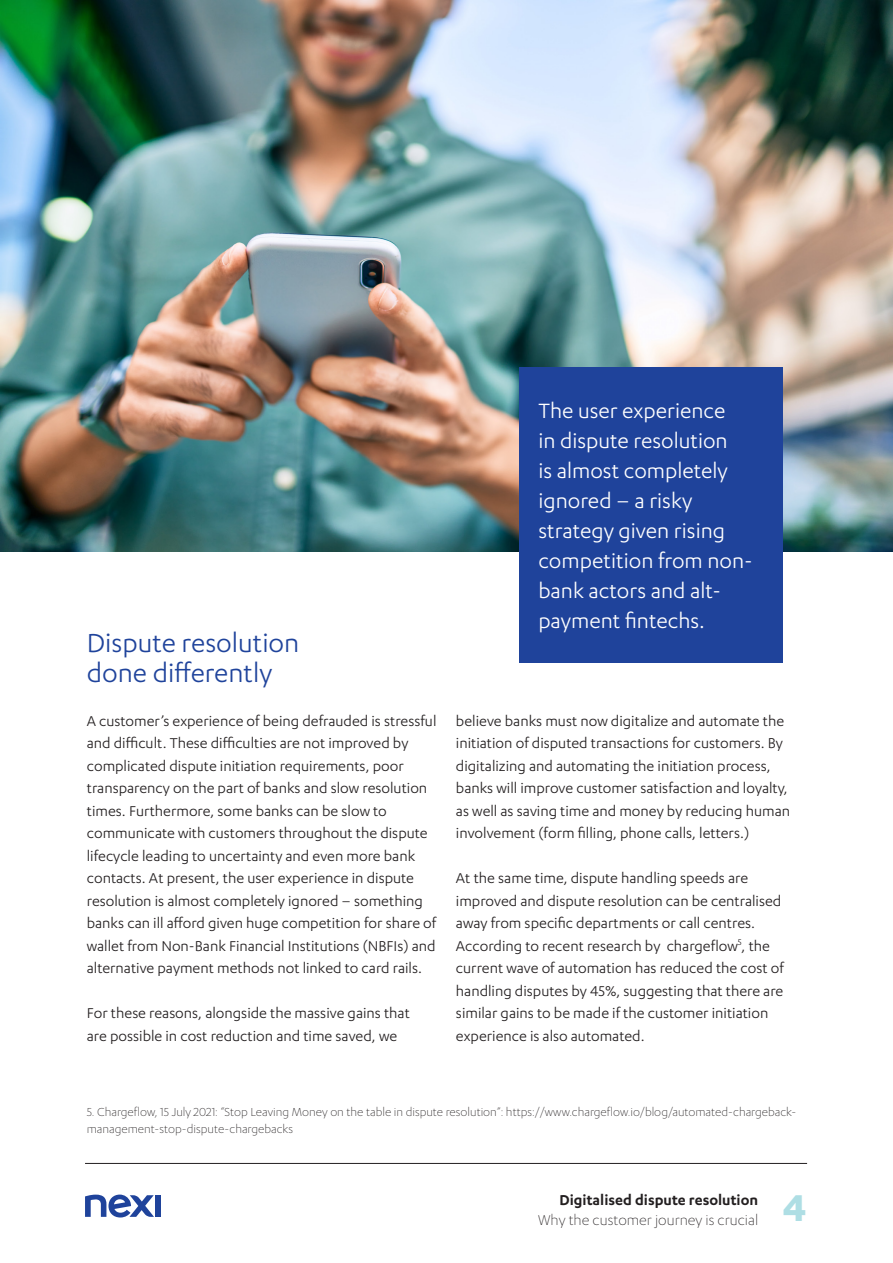
<style>
.page{position:relative;width:893px;height:1263px;background:#fff}
.page>*{position:absolute;margin:0;border:0;box-sizing:border-box;transform-origin:0 0}
.t1{font:700 43.35px "Karbon";color:#aedee4}
.t2{font:30px/30px "Karbon";color:#1f439b}
.Body_text{font:24px/30px "Karbon";color:#fff}
.Body_text-2{font:16.5px/22.5px "Karbon";color:#231f20}
.t3{font:300 16.5px "Karbon";color:#231f20}
.t4{font:600 16.5px "Karbon";color:#231f20}
.Body_text-3{font:300 13.5px/16.5px "Karbon";color:#231f20}
</style>
<div class="page">
<hr style="left:85px;top:1163px;width:722px;height:1px;background:#231f20">
<div style="left:155px;top:1195px;width:6px;height:22px;background:#1f439b"></div>
<svg style="left:85px;top:1194px;width:69px;height:23px"></svg>
<img style="left:0;top:0;width:893px;height:552px">
<div style="left:519px;top:367px;width:263px;height:296px;background:#1f439b"></div>
<p class="t2" style="left:87px;top:627px;width:214px">Dispute resolution done differently</p>
<p class="Body_text-2" style="left:87px;top:709px;width:351px">A customer’s experience of being defrauded is stressful and difficult. These difficulties are not improved by complicated dispute initiation requirements, poor transparency on the part of banks and slow resolution times. Furthermore, some banks can be slow to communicate with customers throughout the dispute lifecycle leading to uncertainty and even more bank contacts. At present, the user experience in dispute resolution is almost completely ignored – something banks can ill afford given huge competition for share of wallet from Non-Bank Financial Institutions (NBFIs) and alternative payment methods not linked to card rails.</p>
<p class="Body_text-2" style="left:87px;top:1001px;width:325px">For these reasons, alongside the massive gains that are possible in cost reduction and time saved, we</p>
<p class="Body_text" style="left:538px;top:395px;width:216px">The user experience<br>in dispute resolution<br>is almost completely ignored – a risky strategy given rising competition from non&shy;bank actors and alt&shy;payment fintechs.</p>
<p class="Body_text-2" style="left:456px;top:709px;width:336px">believe banks must now digitalize and automate the initiation of disputed transactions for customers. By digitalizing and automating the initiation process, banks will improve customer satisfaction and loyalty, as well as saving time and money by reducing human involvement (form filling, phone calls, letters.)</p>
<p class="Body_text-2" style="left:456px;top:866px;width:329px">At the same time, dispute handling speeds are improved and dispute resolution can be centralised away from specific departments or call centres.<br>According to recent research by chargeflow<sup>5</sup>, the current wave of automation has reduced the cost of handling disputes by 45%, suggesting that there are similar gains to be made if the customer initiation experience is also automated.</p>
<p class="Body_text-3" style="left:87px;top:1103px;width:711px">5. Chargeflow, 15 July 2021: “Stop Leaving Money on the table in dispute resolution”: https://www.chargeflow.io/blog/automated-chargeback&shy;management-stop-dispute-chargebacks</p>
<p class="t4" style="left:559px;top:1191px;width:200px">Digitalised dispute resolution</p>
<p class="t3" style="left:538px;top:1211px;width:221px">Why the customer journey is crucial</p>
<h1 class="t1" style="left:783px;top:1182px;width:26px">4</h1>
</div>
